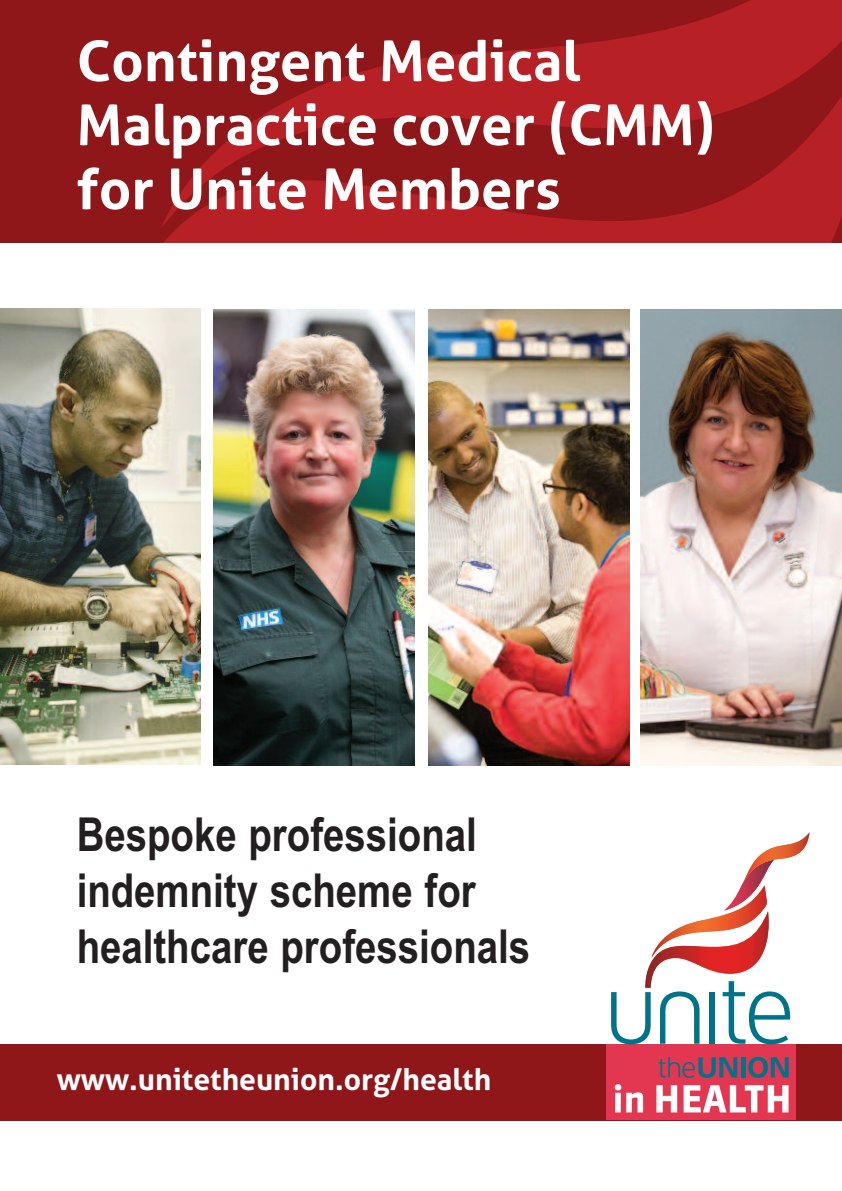
<style>
.page{position:relative;width:842px;height:1191px;background:#fff}
.page>*{position:absolute;margin:0;border:0;box-sizing:border-box;transform-origin:0 0}
.t1{font:700 56px/64px "Aller";color:#fff}
.t2{font:700 46.8px/56.2px "Arial Narrow";color:#231f20}
.t3{font:700 30px "Aller";color:#fff}
</style>
<div class="page">
<div style="left:0;top:0;width:842px;height:243px;background:#8f171a"></div>
<svg style="left:480px;top:0;width:362px;height:53px"></svg>
<svg style="left:161px;top:53px;width:681px;height:190px;fill:#b72025"></svg>
<img style="left:0;top:308px;width:201px;height:456px">
<div style="left:0;top:1043px;width:842px;height:77px;background:#8f171a"></div>
<div style="left:606px;top:1044px;width:190px;height:76px;background:#e33650"></div>
<hr style="left:741px;top:1057px;width:4px;height:20px;background:#00738a">
<svg style="left:748px;top:1056px;width:41px;height:22px"></svg>
<svg style="left:659px;top:1057px;width:78px;height:21px"></svg>
<svg style="left:611px;top:883px;width:198px;height:161px"></svg>
<img style="left:743px;top:833px;width:66px;height:50px">
<svg style="left:615px;top:1084px;width:28px;height:28px"></svg>
<svg style="left:656px;top:1085px;width:21px;height:27px"></svg>
<svg style="left:684px;top:1085px;width:104px;height:27px"></svg>
<img style="left:214px;top:309px;width:201px;height:456px">
<img style="left:428px;top:309px;width:201px;height:456px">
<img style="left:641px;top:309px;width:201px;height:456px">
<p class="t1" style="left:77px;top:29px;width:639px">Contingent Medical<br>Malpractice cover (CMM) for Unite Members</p>
<p class="t2" style="left:77px;top:806px;width:455px">Bespoke professional indemnity scheme for healthcare professionals</p>
<p class="t3" style="left:57px;top:1061px;width:436px">www.unitetheunion.org/health</p>
</div>
